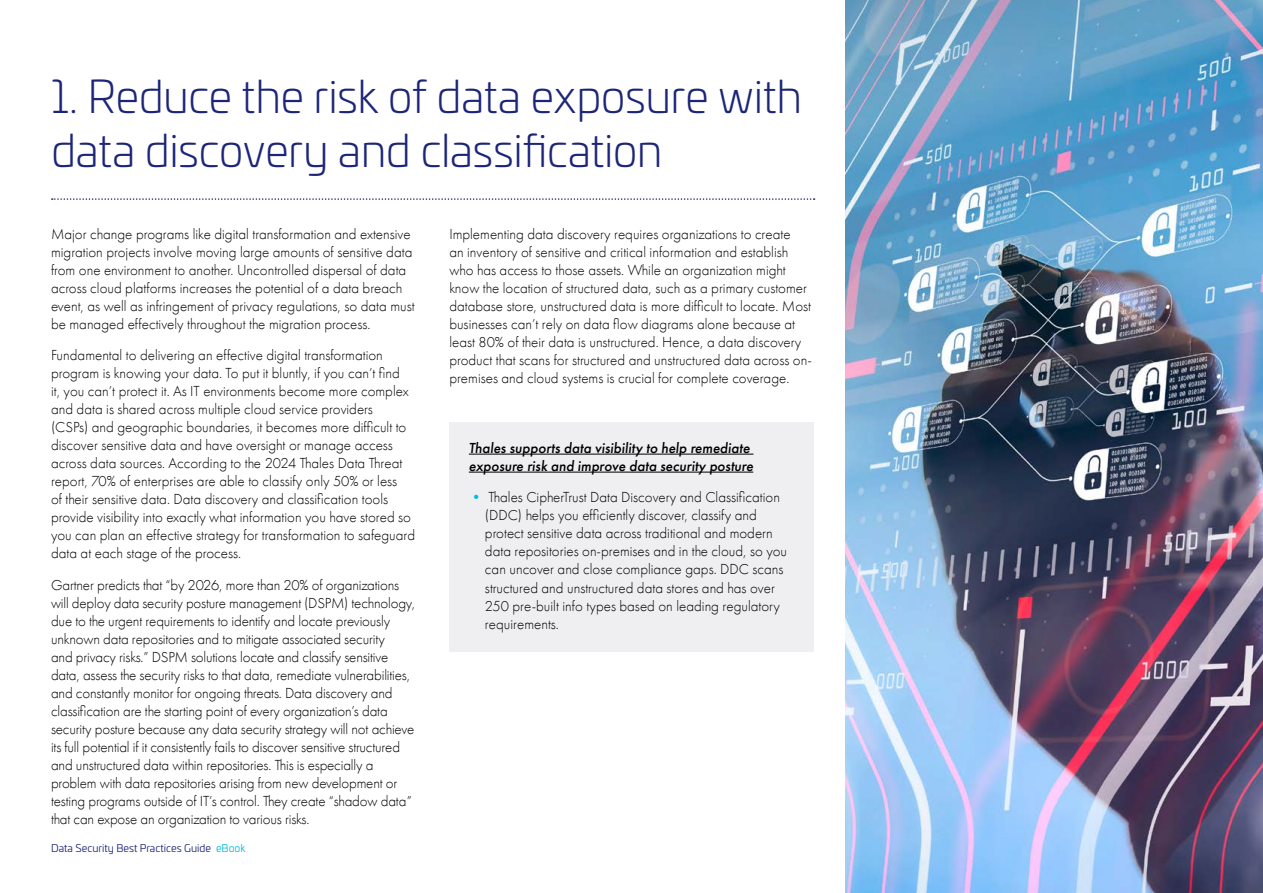
<style>
.page{position:relative;width:1263px;height:893px;background:#fff}
.page>*{position:absolute;margin:0;border:0;box-sizing:border-box;transform-origin:0 0}
.t1{font:300 45px/54px "Univia Pro";letter-spacing:-.01em;color:#1c2578}
.t2{font:300 15px/18px "Futura PT";color:#000}
.t3{font:500 15px/18px "Futura PT";color:#000}
.t4{font:10.5px "Univia Pro";color:#1c2578}
.s1{color:#0bd}
.s2{font-weight:400;color:#00bcdf}
</style>
<div class="page">
<div style="left:449px;top:422px;width:365px;height:230px;background:#efeff2"></div>
<svg style="left:52px;top:198px;width:763px;height:2px"></svg>
<hr style="left:469px;top:454px;width:284px;height:1px;background:#000">
<hr style="left:469px;top:472px;width:284px;height:1px;background:#000">
<img style="left:845px;top:0;width:418px;height:893px">
<h1 class="t1" style="left:51px;top:67px;width:753px">1. Reduce the risk of data exposure with data discovery and classification</h1>
<p class="t2" style="left:51px;top:225px;width:365px">Major change programs like digital transformation and extensive migration projects involve moving large amounts of sensitive data from one environment to another. Uncontrolled dispersal of data across cloud platforms increases the potential of a data breach event, as well as infringement of privacy regulations, so data must be managed effectively throughout the migration process.</p>
<p class="t2" style="left:51px;top:347px;width:366px">Fundamental to delivering an effective digital transformation program is knowing your data. To put it bluntly, if you can’t find<br>it, you can’t protect it. As IT environments become more complex and data is shared across multiple cloud service providers<br>(CSPs) and geographic boundaries, it becomes more difficult to discover sensitive data and have oversight or manage access across data sources. According to the 2024 Thales Data Threat report, 70% of enterprises are able to classify only 50% or less<br>of their sensitive data. Data discovery and classification tools provide visibility into exactly what information you have stored so you can plan an effective strategy for transformation to safeguard data at each stage of the process.</p>
<p class="t2" style="left:51px;top:576px;width:366px">Gartner predicts that “by 2026, more than 20% of organizations will deploy data security posture management (DSPM) technology, due to the urgent requirements to identify and locate previously unknown data repositories and to mitigate associated security<br>and privacy risks.” DSPM solutions locate and classify sensitive data, assess the security risks to that data, remediate vulnerabilities, and constantly monitor for ongoing threats. Data discovery and classification are the starting point of every organization’s data security posture because any data security strategy will not achieve its full potential if it consistently fails to discover sensitive structured and unstructured data within repositories. This is especially a problem with data repositories arising from new development or testing programs outside of IT’s control. They create “shadow data” that can expose an organization to various risks.</p>
<p class="t4" style="left:51px;top:841px;width:196px">Data Security Best Practices Guide <span class="s1">eBook</span></p>
<p class="t2" style="left:449px;top:225px;width:364px">Implementing data discovery requires organizations to create<br>an inventory of sensitive and critical information and establish who has access to those assets. While an organization might know the location of structured data, such as a primary customer database store, unstructured data is more difficult to locate. Most businesses can’t rely on data flow diagrams alone because at least 80% of their data is unstructured. Hence, a data discovery product that scans for structured and unstructured data across on&shy;premises and cloud systems is crucial for complete coverage.</p>
<p class="t3" style="left:469px;top:439px;width:288px">Thales supports data visibility to help remediate exposure risk and improve data security posture</p>
<p class="t2" style="left:485px;top:489px;width:304px;text-indent:-16px"><span class="s2">•</span> Thales CipherTrust Data Discovery and Classification (DDC) helps you efficiently discover, classify and protect sensitive data across traditional and modern data repositories on-premises and in the cloud, so you can uncover and close compliance gaps. DDC scans structured and unstructured data stores and has over 250 pre-built info types based on leading regulatory requirements.</p>
</div>
